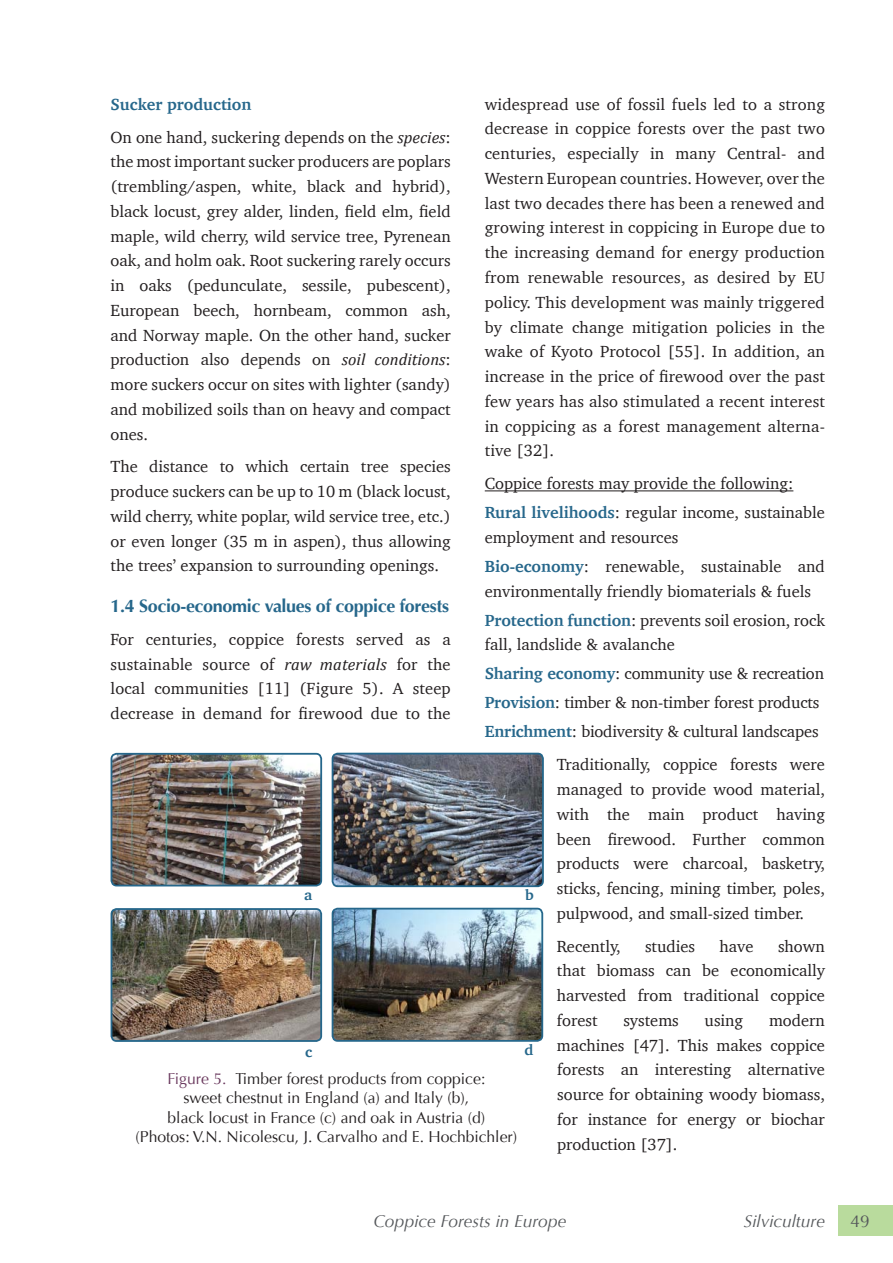
<style>
.page{position:relative;width:893px;height:1263px;background:#fff}
.page>*{position:absolute;margin:0;border:0;box-sizing:border-box;transform-origin:0 0}
.t1{font:700 18px "Optima";letter-spacing:-.02em;color:#26678b}
.t2{font:italic 17.25px "Optima";color:#55585b}
.t3{font:17.25px "Optima";color:#55585b}
.t4{font:16.5px/24.8px "Charter";color:#231f20;text-align:justify}
.t5{font:15.75px/19.5px "Optima";color:#231f20;text-align:center}
.t6{font:700 15px "Charter";color:#26678b}
.s1{font-weight:700;color:#26678b}
.s2{font-family:"Cambria";font-style:italic}
.s3{color:#69385d}
</style>
<div class="page">
<hr style="left:485px;top:490px;width:308px;height:1px;background:#231f20">
<img style="left:111px;top:754px;width:210px;height:131px">
<div style="left:111px;top:753px;width:211px;height:133px;border:2px solid #26678b;border-radius:5px"></div>
<img style="left:333px;top:754px;width:210px;height:132px">
<div style="left:332px;top:753px;width:212px;height:134px;border:2px solid #26678b;border-radius:5px"></div>
<img style="left:111px;top:909px;width:210px;height:132px">
<div style="left:111px;top:908px;width:211px;height:134px;border:2px solid #26678b;border-radius:5px"></div>
<img style="left:333px;top:909px;width:209px;height:132px">
<div style="left:332px;top:908px;width:211px;height:134px;border:2px solid #26678b;border-radius:5px"></div>
<div style="left:839px;top:1205px;width:54px;height:31px;background:#b9db9d"></div>
<p class="t4" style="left:485px;top:91px;width:342px">widespread use of fossil fuels led to a strong decrease in coppice forests over the past two centuries, especially in many Central- and Western European countries. However, over the last two decades there has been a renewed and growing interest in coppicing in Europe due to the increasing demand for energy production from renewable resources, as desired by EU policy. This development was mainly triggered by climate change mitigation policies in the wake of Kyoto Protocol [55]. In addition, an increase in the price of firewood over the past few years has also stimulated a recent interest in coppicing as a forest management alterna&shy;tive [32].</p>
<p class="t4" style="left:485px;top:469px;width:342px;line-height:29px">Coppice forests may provide the following:<br><span class="s1">Rural livelihoods</span>: regular income, sustainable</p>
<p class="t4" style="left:485px;top:522px;width:342px;line-height:29px">employment and resources<br><span class="s1">Bio-economy</span>: renewable, sustainable and</p>
<p class="t4" style="left:485px;top:576px;width:342px;line-height:29px">environmentally friendly biomaterials &amp; fuels<br><span class="s1">Protection function</span>: prevents soil erosion, rock</p>
<p class="t4" style="left:485px;top:630px;width:341px;line-height:29px;text-align:left">fall, landslide &amp; avalanche<br><span class="s1">Sharing economy</span>: community use &amp; recreation <span class="s1">Provision</span>: timber &amp; non-timber forest products <span class="s1">Enrichment</span>: biodiversity &amp; cultural landscapes</p>
<p class="t4" style="left:557px;top:752px;width:270px">Traditionally, coppice forests were managed to provide wood material, with the main product having been firewood. Further common products were charcoal, basketry, sticks, fencing, mining timber, poles, pulpwood, and small-sized timber.</p>
<p class="t4" style="left:557px;top:933px;width:65px">Recently,</p>
<p class="t4" style="left:645px;top:933px;width:52px">studies</p>
<p class="t4" style="left:720px;top:933px;width:35px">have</p>
<p class="t4" style="left:111px;top:87px;width:342px;line-height:32.8px"><span class="s1">Sucker production<br></span>On one hand, suckering depends on the <span class="s2">species</span>:</p>
<p class="t4" style="left:111px;top:149px;width:342px">the most important sucker producers are poplars (trembling/aspen, white, black and hybrid), black locust, grey alder, linden, field elm, field maple, wild cherry, wild service tree, Pyrenean oak, and holm oak. Root suckering rarely occurs in oaks (pedunculate, sessile, pubescent), European beech, hornbeam, common ash, and Norway maple. On the other hand, sucker production also depends on <span class="s2">soil conditions</span>: more suckers occur on sites with lighter (sandy) and mobilized soils than on heavy and compact ones.</p>
<p class="t4" style="left:111px;top:454px;width:342px">The distance to which certain tree species produce suckers can be up to 10 m (black locust, wild cherry, white poplar, wild service tree, etc.) or even longer (35 m in aspen), thus allowing the trees’ expansion to surrounding openings.</p>
<p class="t1" style="left:111px;top:595px;width:340px">1.4 Socio-economic values of coppice forests</p>
<p class="t4" style="left:111px;top:627px;width:342px">For centuries, coppice forests served as a sustainable source of <span class="s2">raw materials</span> for the local communities [11] (Figure 5). A steep decrease in demand for firewood due to the</p>
<p class="t6" style="left:304px;top:882px;width:10px">a</p>
<p class="t6" style="left:525px;top:882px;width:10px">b</p>
<p class="t4" style="left:557px;top:933px;width:270px;text-indent:221px">shown that biomass can be economically harvested from traditional coppice forest</p>
<p class="t4" style="left:557px;top:1008px;width:270px;text-indent:212px">modern machines [47]. This makes coppice forests an interesting alternative source for obtaining woody biomass, for instance for energy or biochar production [37].</p>
<p class="t4" style="left:623px;top:1008px;width:57px">systems</p>
<p class="t4" style="left:705px;top:1008px;width:40px">using</p>
<p class="t6" style="left:305px;top:1038px;width:9px">c</p>
<p class="t6" style="left:524px;top:1037px;width:10px">d</p>
<p class="t5" style="left:136px;top:1069px;width:383px"><span class="s3">Figure 5.</span> Timber forest products from coppice:<br>sweet chestnut in England (a) and Italy (b),<br>black locust in France (c) and oak in Austria (d)<br>(Photos: V.N. Nicolescu, J. Carvalho and E. Hochbichler)</p>
<p class="t2" style="left:373px;top:1211px;width:194px">Coppice Forests in Europe</p>
<p class="t2" style="left:744px;top:1211px;width:83px">Silviculture</p>
<p class="t3" style="left:850px;top:1211px;width:21px">49</p>
</div>
